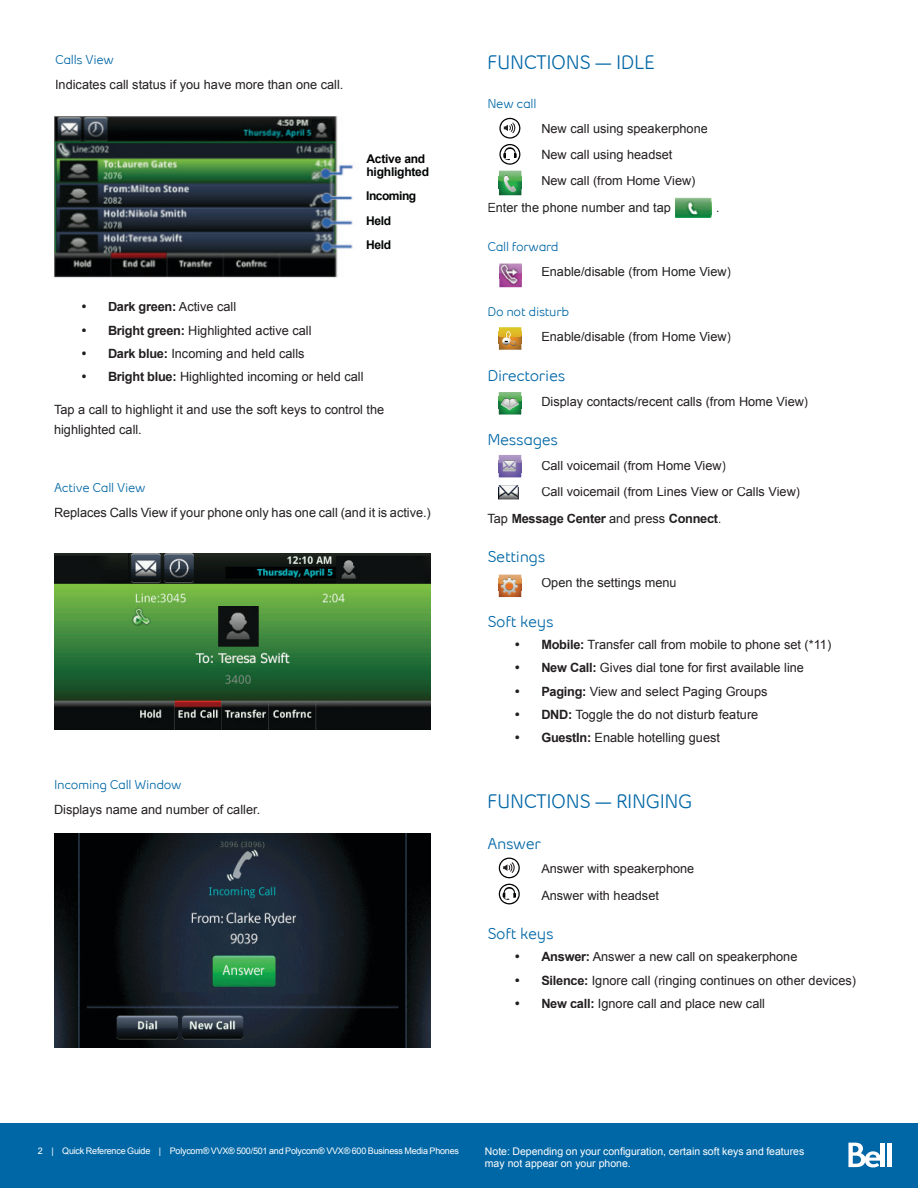
<style>
.page{position:relative;width:918px;height:1188px;background:#fff}
.page>*{position:absolute;margin:0;border:0;box-sizing:border-box;transform-origin:0 0}
.t1{font:600 19.5px "Bell Slim";letter-spacing:-.02em;color:#0067a6}
.t2{font:600 15.75px "Bell Slim";letter-spacing:-.02em;color:#0067a6}
.t3{font:12.75px/19.5px "Arial";color:#231f20}
.t4{font:600 12.75px "Bell Slim";letter-spacing:-.02em;color:#0067a6}
.t5{font:700 12.75px "Arial";letter-spacing:-.02em;color:#231f20}
.t6{font:700 12px/13.5px "Arial";letter-spacing:-.02em;color:#020304}
.t7{font:700 12px "Arial";letter-spacing:-.045em;color:#020304}
.t8{font:10.5px/12.6px "Arial";color:#fff}
.t9{font:9px "Arial";letter-spacing:-.025em;color:#fff}
.s1{font-weight:400}
.s2{font-weight:700}
</style>
<div class="page">
<div style="left:0;top:1123px;width:918px;height:65px;background:#0067a6"></div>
<hr style="left:881px;top:1143px;width:4px;height:24px;background:#fff">
<hr style="left:887px;top:1143px;width:4px;height:24px;background:#fff">
<svg style="left:848px;top:1143px;width:33px;height:24px"></svg>
<img style="left:54px;top:117px;width:300px;height:161px">
<img style="left:54px;top:553px;width:377px;height:177px">
<img style="left:54px;top:834px;width:377px;height:213px">
<svg style="left:499px;top:118px;width:21px;height:47px"></svg>
<img style="left:499px;top:327px;width:22px;height:23px">
<img style="left:499px;top:332px;width:22px;height:12px">
<img style="left:499px;top:575px;width:22px;height:22px">
<img style="left:499px;top:578px;width:22px;height:12px">
<img style="left:499px;top:392px;width:22px;height:23px">
<img style="left:499px;top:396px;width:22px;height:12px">
<img style="left:499px;top:455px;width:22px;height:22px">
<img style="left:499px;top:461px;width:22px;height:12px">
<img style="left:499px;top:264px;width:23px;height:23px">
<img style="left:499px;top:267px;width:23px;height:12px">
<img style="left:499px;top:171px;width:22px;height:24px">
<img style="left:499px;top:176px;width:22px;height:12px">
<img style="left:675px;top:198px;width:37px;height:20px">
<img style="left:675px;top:202px;width:37px;height:12px">
<img style="left:499px;top:485px;width:19px;height:15px">
<img style="left:499px;top:487px;width:19px;height:12px">
<svg style="left:499px;top:858px;width:21px;height:20px"></svg>
<svg style="left:499px;top:884px;width:21px;height:20px"></svg>
<p class="t4" style="left:55px;top:52px;width:60px">Calls View</p>
<p class="t3" style="left:55px;top:74px;width:290px">Indicates call status if you have more than one call.</p>
<p class="t6" style="left:367px;top:152px;width:64px">Active and highlighted</p>
<p class="t7" style="left:366px;top:188px;width:51px">Incoming</p>
<p class="t6" style="left:366px;top:239px;width:26px">Held</p>
<p class="t6" style="left:366px;top:215px;width:26px">Held</p>
<p class="t5" style="left:81px;top:298px;width:157px">• Dark green: <span class="s1">Active call</span></p>
<p class="t3" style="left:81px;top:320px;width:232px">• <span class="s2">Bright green:</span> Highlighted active call</p>
<p class="t3" style="left:81px;top:344px;width:225px">• <span class="s2">Dark blue:</span> Incoming and held calls</p>
<p class="t3" style="left:81px;top:367px;width:284px">• <span class="s2">Bright blue:</span> Highlighted incoming or held call</p>
<p class="t3" style="left:54px;top:400px;width:332px">Tap a call to highlight it and use the soft keys to control the highlighted call.</p>
<p class="t4" style="left:54px;top:480px;width:93px">Active Call View</p>
<p class="t3" style="left:54px;top:503px;width:378px">Replaces Calls View if your phone only has one call (and it is active.)</p>
<p class="t4" style="left:54px;top:777px;width:129px">Incoming Call Window</p>
<p class="t3" style="left:54px;top:800px;width:208px">Displays name and number of caller.</p>
<h1 class="t1" style="left:487px;top:50px;width:169px">FUNCTIONS — IDLE</h1>
<p class="t4" style="left:487px;top:96px;width:51px">New call</p>
<p class="t3" style="left:541px;top:119px;width:168px">New call using speakerphone</p>
<p class="t3" style="left:541px;top:145px;width:133px">New call using headset</p>
<p class="t3" style="left:541px;top:171px;width:156px">New call (from Home View)</p>
<p class="t3" style="left:487px;top:198px;width:185px">Enter the phone number and tap</p>
<p class="t3" style="left:716px;top:198px;width:5px">.</p>
<p class="t4" style="left:487px;top:239px;width:73px">Call forward</p>
<p class="t3" style="left:541px;top:262px;width:191px">Enable/disable (from Home View)</p>
<p class="t4" style="left:487px;top:304px;width:83px">Do not disturb</p>
<p class="t3" style="left:541px;top:327px;width:191px">Enable/disable (from Home View)</p>
<p class="t2" style="left:487px;top:366px;width:79px">Directories</p>
<p class="t3" style="left:541px;top:391px;width:268px">Display contacts/recent calls (from Home View)</p>
<p class="t2" style="left:487px;top:430px;width:72px">Messages</p>
<p class="t3" style="left:541px;top:456px;width:186px">Call voicemail (from Home View)</p>
<p class="t3" style="left:541px;top:482px;width:260px">Call voicemail (from Lines View or Calls View)</p>
<p class="t5" style="left:487px;top:510px;width:236px"><span class="s1">Tap</span> Message Center <span class="s1">and press</span> Connect<span class="s1">.</span></p>
<p class="t2" style="left:487px;top:547px;width:59px">Settings</p>
<p class="t3" style="left:541px;top:573px;width:137px">Open the settings menu</p>
<p class="t2" style="left:487px;top:612px;width:68px">Soft keys</p>
<p class="t3" style="left:514px;top:635px;width:318px">• <span class="s2">Mobile:</span> Transfer call from mobile to phone set (*11)</p>
<p class="t3" style="left:514px;top:658px;width:291px">• <span class="s2">New Call:</span> Gives dial tone for first available line</p>
<p class="t3" style="left:514px;top:681px;width:255px">• <span class="s2">Paging:</span> View and select Paging Groups</p>
<p class="t3" style="left:514px;top:705px;width:246px">• <span class="s2">DND:</span> Toggle the do not disturb feature</p>
<p class="t3" style="left:514px;top:728px;width:207px">• <span class="s2">GuestIn:</span> Enable hotelling guest</p>
<h1 class="t1" style="left:487px;top:790px;width:207px">FUNCTIONS — RINGING</h1>
<p class="t2" style="left:487px;top:834px;width:55px">Answer</p>
<p class="t3" style="left:541px;top:859px;width:155px">Answer with speakerphone</p>
<p class="t3" style="left:541px;top:886px;width:119px">Answer with headset</p>
<p class="t2" style="left:487px;top:924px;width:68px">Soft keys</p>
<p class="t3" style="left:514px;top:947px;width:285px">• <span class="s2">Answer:</span> Answer a new call on speakerphone</p>
<p class="t3" style="left:514px;top:970px;width:343px">• <span class="s2">Silence:</span> Ignore call (ringing continues on other devices)</p>
<p class="t3" style="left:514px;top:994px;width:252px">• <span class="s2">New call:</span> Ignore call and place new call</p>
<p class="t9" style="left:38px;top:1145px;width:423px">2 | Quick Reference Guide | Polycom® VVX® 500/501 and Polycom® VVX® 600 Business Media Phones</p>
<p class="t8" style="left:485px;top:1145px;width:321px">Note: Depending on your configuration, certain soft keys and features may not appear on your phone.</p>
</div>
